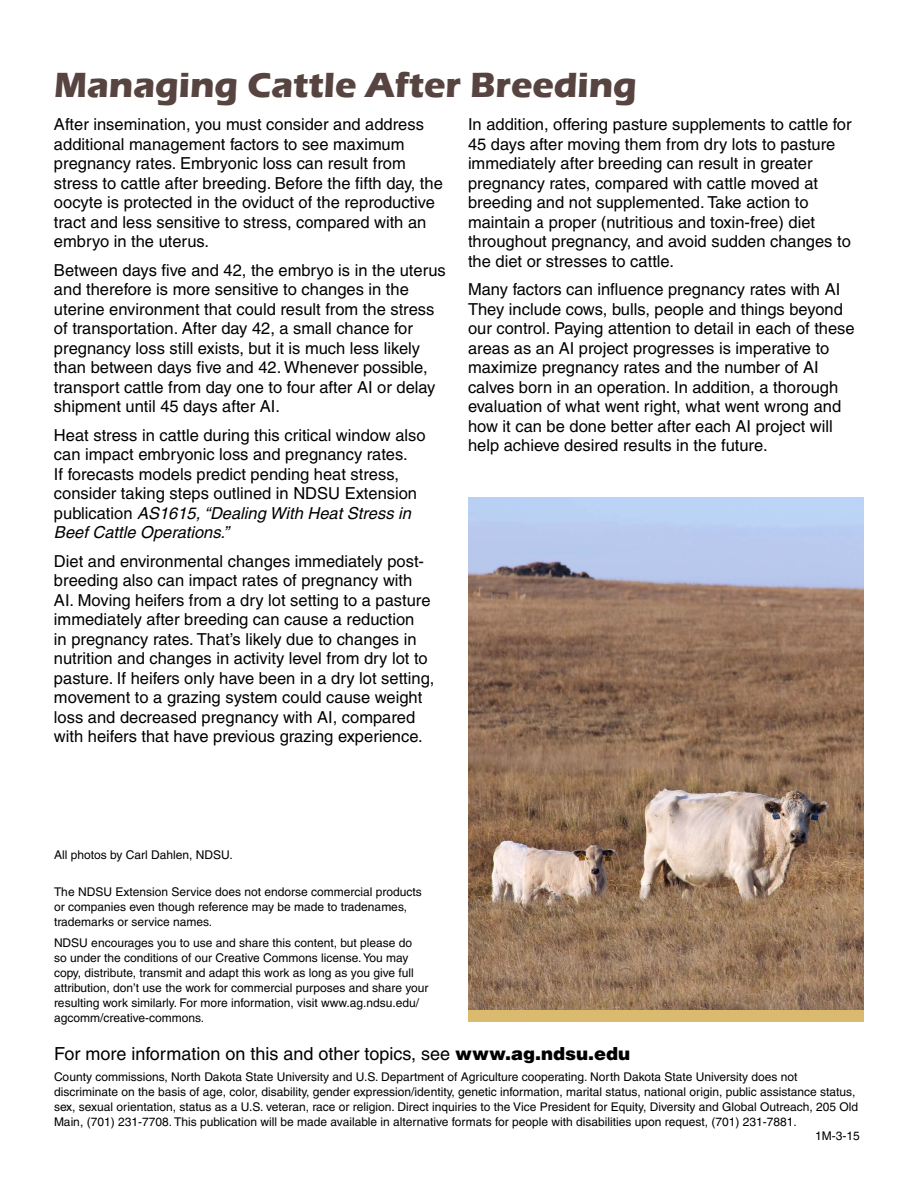
<style>
.page{position:relative;width:918px;height:1188px;background:#fff}
.page>*{position:absolute;margin:0;border:0;box-sizing:border-box;transform-origin:0 0}
.t1{font:700 36px "Eras ITC";color:#574440}
.t2{font:18px "Helvetica";color:#000}
.t3{font:16.5px/19.5px "Helvetica";color:#000}
.t4{font:12px/15px "Helvetica";color:#000}
.s1{font-style:italic}
.s2{font-weight:900}
</style>
<div class="page">
<img style="left:468px;top:497px;width:396px;height:513px">
<div style="left:468px;top:1010px;width:396px;height:12px;background:#daba6f"></div>
<h1 class="t1" style="left:54px;top:64px;width:584px">Managing Cattle After Breeding</h1>
<p class="t3" style="left:468px;top:115px;width:385px">In addition, offering pasture supplements to cattle for 45 days after moving them from dry lots to pasture immediately after breeding can result in greater pregnancy rates, compared with cattle moved at breeding and not supplemented. Take action to maintain a proper (nutritious and toxin-free) diet throughout pregnancy, and avoid sudden changes to the diet or stresses to cattle.</p>
<p class="t3" style="left:468px;top:280px;width:388px">Many factors can influence pregnancy rates with AI They include cows, bulls, people and things beyond our control. Paying attention to detail in each of these areas as an AI project progresses is imperative to maximize pregnancy rates and the number of AI calves born in an operation. In addition, a thorough evaluation of what went right, what went wrong and how it can be done better after each AI project will help achieve desired results in the future.</p>
<p class="t3" style="left:54px;top:115px;width:390px">After insemination, you must consider and address additional management factors to see maximum pregnancy rates. Embryonic loss can result from stress to cattle after breeding. Before the fifth day, the oocyte is protected in the oviduct of the reproductive tract and less sensitive to stress, compared with an embryo in the uterus.</p>
<p class="t3" style="left:54px;top:260px;width:393px">Between days five and 42, the embryo is in the uterus and therefore is more sensitive to changes in the uterine environment that could result from the stress of transportation. After day 42, a small chance for pregnancy loss still exists, but it is much less likely than between days five and 42. Whenever possible, transport cattle from day one to four after AI or delay shipment until 45 days after AI.</p>
<p class="t3" style="left:54px;top:425px;width:373px">Heat stress in cattle during this critical window also can impact embryonic loss and pregnancy rates.<br>If forecasts models predict pending heat stress, consider taking steps outlined in NDSU Extension publication <span class="s1">AS1615, “Dealing With Heat Stress in Beef Cattle Operations.”</span></p>
<p class="t3" style="left:54px;top:551px;width:382px">Diet and environmental changes immediately post&shy;breeding also can impact rates of pregnancy with AI. Moving heifers from a dry lot setting to a pasture immediately after breeding can cause a reduction<br>in pregnancy rates. That’s likely due to changes in nutrition and changes in activity level from dry lot to pasture. If heifers only have been in a dry lot setting, movement to a grazing system could cause weight loss and decreased pregnancy with AI, compared with heifers that have previous grazing experience.</p>
<p class="t4" style="left:54px;top:847px;width:180px">All photos by Carl Dahlen, NDSU.</p>
<p class="t4" style="left:54px;top:884px;width:369px">The NDSU Extension Service does not endorse commercial products or companies even though reference may be made to tradenames, trademarks or service names.</p>
<p class="t4" style="left:54px;top:935px;width:376px">NDSU encourages you to use and share this content, but please do<br>so under the conditions of our Creative Commons license. You may copy, distribute, transmit and adapt this work as long as you give full attribution, don’t use the work for commercial purposes and share your resulting work similarly. For more information, visit www.ag.ndsu.edu/ agcomm/creative-commons.</p>
<p class="t2" style="left:54px;top:1043px;width:578px">For more information on this and other topics, see <span class="s2">www.ag.ndsu.edu</span></p>
<p class="t4" style="left:54px;top:1069px;width:745px">County commissions, North Dakota State University and U.S. Department of Agriculture cooperating. North Dakota State University does not</p>
<p class="t4" style="left:54px;top:1084px;width:803px">discriminate on the basis of age, color, disability, gender expression/identity, genetic information, marital status, national origin, public assistance status,</p>
<p class="t4" style="left:54px;top:1099px;width:806px">sex, sexual orientation, status as a U.S. veteran, race or religion. Direct inquiries to the Vice President for Equity, Diversity and Global Outreach, 205 Old</p>
<p class="t4" style="left:54px;top:1114px;width:744px">Main, (701) 231-7708. This publication will be made available in alternative formats for people with disabilities upon request, (701) 231-7881.</p>
<p class="t4" style="left:815px;top:1129px;width:46px">1M-3-15</p>
</div>
